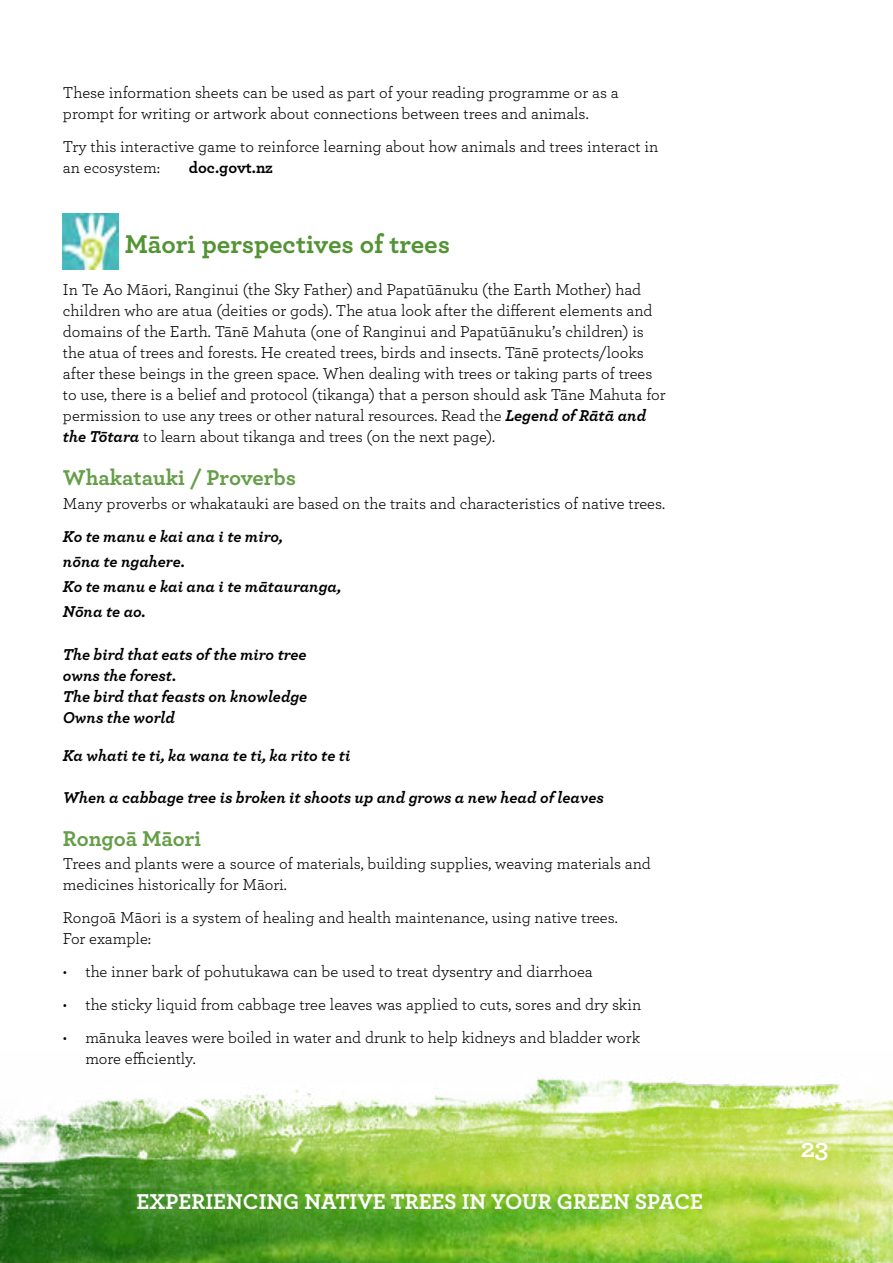
<style>
.page{position:relative;width:893px;height:1263px;background:#fff}
.page>*{position:absolute;margin:0;border:0;box-sizing:border-box;transform-origin:0 0}
.t1{font:700 27px "Archer";color:#539333}
.t2{font:700 27px "Archer";color:#fff}
.t3{font:700 22.5px "Archer";color:#fff}
.t4{font:700 22.5px "Archer";color:#659e48}
.t5{font:16.5px/21px "Archer";color:#000}
.t6{font:italic 700 16.5px/25.2px "Archer";color:#000}
.t7{font:700 16.5px "Archer";letter-spacing:-.005em;color:#000}
.s1{font-weight:700;font-style:italic}
</style>
<div class="page">
<img style="left:0;top:1078px;width:893px;height:185px">
<img style="left:63px;top:213px;width:56px;height:56px">
<p class="t5" style="left:63px;top:81px;width:557px">These information sheets can be used as part of your reading programme or as a prompt for writing or artwork about connections between trees and animals.</p>
<p class="t5" style="left:63px;top:135px;width:597px">Try this interactive game to reinforce learning about how animals and trees interact in an ecosystem:</p>
<p class="t7" style="left:189px;top:154px;width:86px">doc.govt.nz</p>
<h1 class="t1" style="left:125px;top:223px;width:327px">Māori perspectives of trees</h1>
<p class="t5" style="left:63px;top:278px;width:604px">In Te Ao Māori, Ranginui (the Sky Father) and Papatūānuku (the Earth Mother) had children who are atua (deities or gods). The atua look after the different elements and domains of the Earth. Tānē Mahuta (one of Ranginui and Papatūānuku’s children) is the atua of trees and forests. He created trees, birds and insects. Tānē protects/looks after these beings in the green space. When dealing with trees or taking parts of trees to use, there is a belief and protocol (tikanga) that a person should ask Tāne Mahuta for permission to use any trees or other natural resources. Read the <span class="s1">Legend of Rātā and the Tōtara</span> to learn about tikanga and trees (on the next page).</p>
<h2 class="t4" style="left:63px;top:460px;width:235px">Whakatauki / Proverbs</h2>
<p class="t5" style="left:63px;top:492px;width:604px">Many proverbs or whakatauki are based on the traits and characteristics of native trees.</p>
<p class="t6" style="left:63px;top:522px;width:280px">Ko te manu e kai ana i te miro,<br>nōna te ngahere.<br>Ko te manu e kai ana i te mātauranga,<br>Nōna te ao.</p>
<p class="t6" style="left:63px;top:642px;width:246px;line-height:21px">The bird that eats of the miro tree owns the forest.<br>The bird that feasts on knowledge<br>Owns the world</p>
<p class="t6" style="left:63px;top:741px;width:289px">Ka whati te ti, ka wana te ti, ka rito te ti</p>
<p class="t6" style="left:63px;top:783px;width:542px">When a cabbage tree is broken it shoots up and grows a new head of leaves</p>
<h2 class="t4" style="left:63px;top:821px;width:140px">Rongoā Māori</h2>
<p class="t5" style="left:63px;top:852px;width:589px">Trees and plants were a source of materials, building supplies, weaving materials and medicines historically for Māori.</p>
<p class="t5" style="left:63px;top:906px;width:556px">Rongoā Māori is a system of healing and health maintenance, using native trees.<br>For example:</p>
<p class="t5" style="left:63px;top:960px;width:531px">• the inner bark of pohutukawa can be used to treat dysentry and diarrhoea</p>
<p class="t5" style="left:63px;top:993px;width:580px">• the sticky liquid from cabbage tree leaves was applied to cuts, sores and dry skin</p>
<p class="t5" style="left:85px;top:1026px;width:556px;text-indent:-23px">• mānuka leaves were boiled in water and drunk to help kidneys and bladder work more efficiently.</p>
<h2 class="t3" style="left:137px;top:1184px;width:568px">EXPERIENCING NATIVE TREES IN YOUR GREEN SPACE</h2>
<h1 class="t2" style="left:801px;top:1127px;width:29px">23</h1>
</div>
